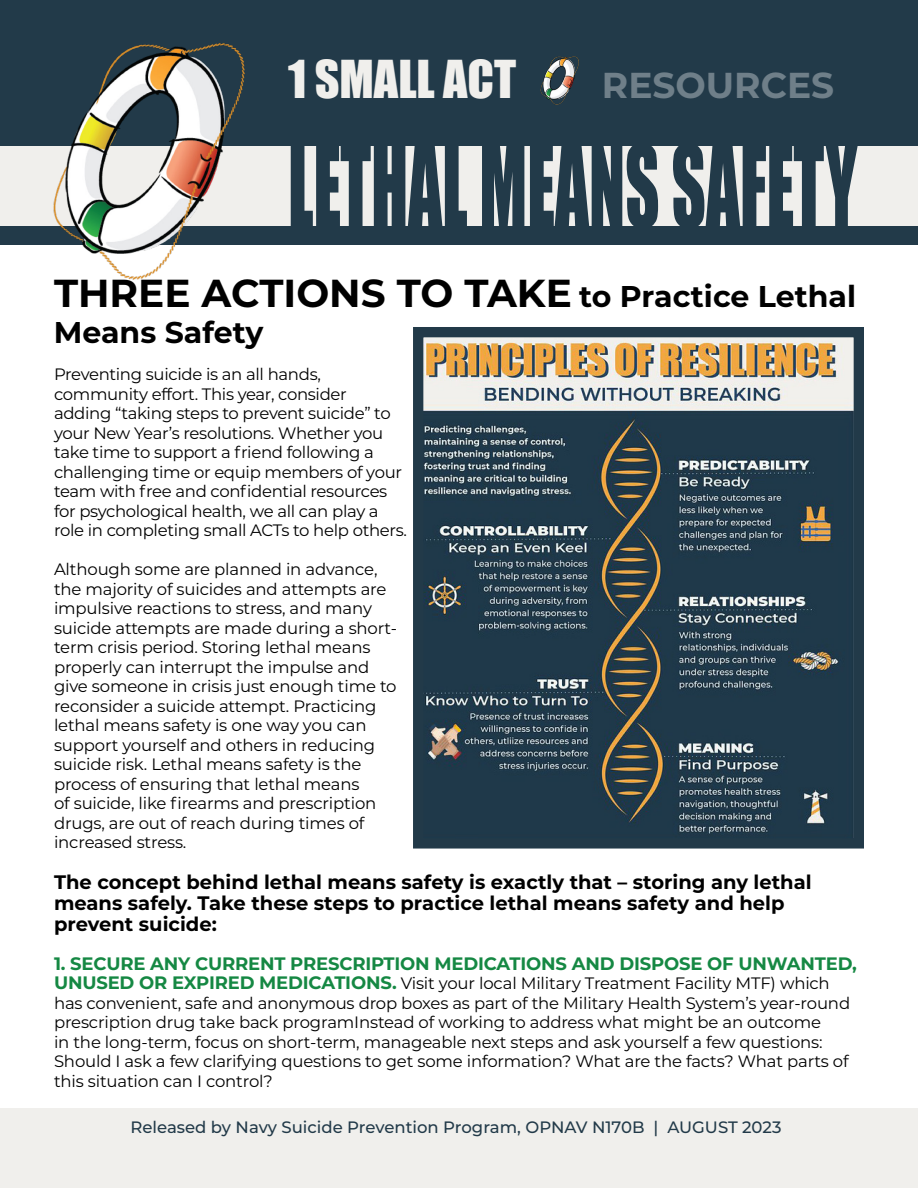
<style>
.page{position:relative;width:918px;height:1188px;background:#fff}
.page>*{position:absolute;margin:0;border:0;box-sizing:border-box;transform-origin:0 0}
.t1{font:104.55px "Impact";color:#223a49;scale:.64 1}
.t2{font:48px "Impact";color:#f0efec}
.t3{font:700 39px "Montserrat";color:#000}
.t4{font:700 36px "Montserrat";color:#6f7f89}
.t5{font:700 30px "Montserrat";color:#000}
.t6{font:700 19.5px/21px "Montserrat";color:#000}
.t7{font:700 18px "Montserrat";letter-spacing:-.01em;color:#158843}
.t8{font:16.5px/19.5px "Montserrat";letter-spacing:-.01em;color:#000}
.t9{font:500 16.5px "Montserrat";color:#223a49}
.s1{font-size:30px}
.s2{font-weight:700;font-size:18px;color:#158843}
</style>
<div class="page">
<div style="left:0;top:0;width:918px;height:148px;background:#223a49"></div>
<div style="left:0;top:146px;width:918px;height:83px;background:#f0efec"></div>
<div style="left:0;top:1109px;width:918px;height:79px;background:#f0efec"></div>
<div style="left:0;top:226px;width:918px;height:19px;background:#223a49"></div>
<img style="left:540px;top:56px;width:39px;height:49px">
<img style="left:53px;top:43px;width:192px;height:237px">
<svg style="left:413px;top:327px;width:451px;height:522px;background:#47575e"></svg>
<h2 class="t2" style="left:288px;top:42px;width:230px">1 SMALL ACT</h2>
<h3 class="t4" style="left:602px;top:59px;width:234px">RESOURCES</h3>
<h1 class="t1" style="left:288px;top:105px;width:891px">LETHAL MEANS SAFETY</h1>
<h3 class="t3" style="left:54px;top:265px;width:804px">THREE ACTIONS TO TAKE <span class="s1">to Practice Lethal</span></h3>
<h3 class="t5" style="left:54px;top:311px;width:211px">Means Safety</h3>
<p class="t8" style="left:54px;top:364px;width:355px">Preventing suicide is an all hands, community effort. This year, consider adding “taking steps to prevent suicide” to your New Year’s resolutions. Whether you take time to support a friend following a challenging time or equip members of your team with free and confidential resources for psychological health, we all can play a role in completing small ACTs to help others.</p>
<p class="t8" style="left:54px;top:559px;width:345px">Although some are planned in advance, the majority of suicides and attempts are impulsive reactions to stress, and many suicide attempts are made during a short&shy;term crisis period. Storing lethal means properly can interrupt the impulse and give someone in crisis just enough time to reconsider a suicide attempt. Practicing lethal means safety is one way you can support yourself and others in reducing suicide risk. Lethal means safety is the process of ensuring that lethal means<br>of suicide, like firearms and prescription drugs, are out of reach during times of increased stress.</p>
<p class="t6" style="left:54px;top:870px;width:759px">The concept behind lethal means safety is exactly that – storing any lethal means safely. Take these steps to practice lethal means safety and help prevent suicide:</p>
<p class="t7" style="left:54px;top:950px;width:804px">1. SECURE ANY CURRENT PRESCRIPTION MEDICATIONS AND DISPOSE OF UNWANTED,</p>
<p class="t8" style="left:54px;top:973px;width:798px"><span class="s2">UNUSED OR EXPIRED MEDICATIONS.</span> Visit your local Military Treatment Facility MTF) which has convenient, safe and anonymous drop boxes as part of the Military Health System’s year-round prescription drug take back programInstead of working to address what might be an outcome<br>in the long-term, focus on short-term, manageable next steps and ask yourself a few questions:<br>Should I ask a few clarifying questions to get some information? What are the facts? What parts of this situation can I control?</p>
<p class="t9" style="left:130px;top:1115px;width:653px">Released by Navy Suicide Prevention Program, OPNAV N170B | AUGUST 2023</p>
</div>
